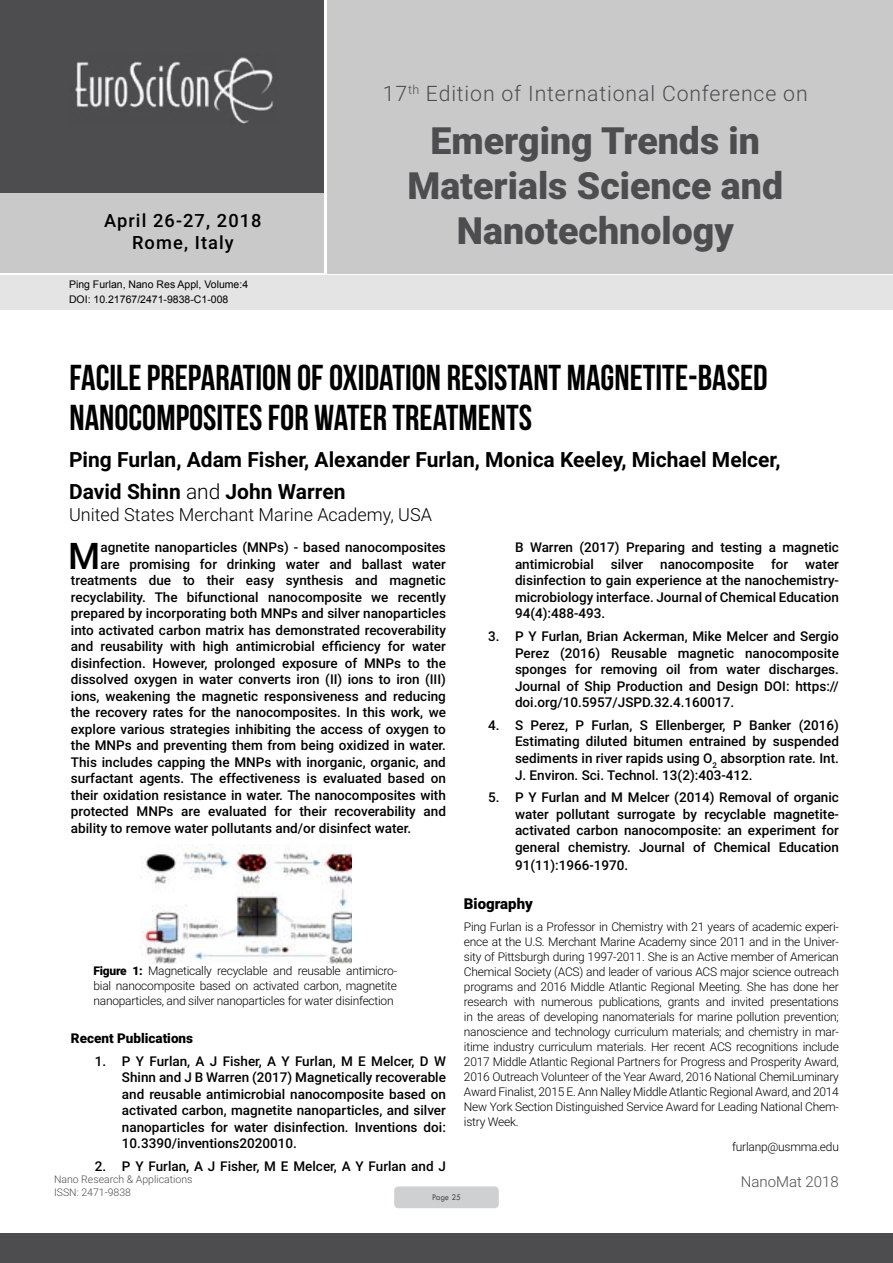
<style>
.page{position:relative;width:893px;height:1263px;background:#fff}
.page>*{position:absolute;margin:0;border:0;box-sizing:border-box;transform-origin:0 0}
.t1{font:900 37.5px/45px "Roboto";color:#4d4d4f;text-align:center}
.t2{font:500 36.75px "Roboto";color:#000}
.t3{font:36px/39.6px "Bebas Neue";color:#000}
.t4{font:300 21.3px "Roboto";letter-spacing:.04em;color:#4d4d4f}
.t5{font:700 21px/32.4px "Roboto";color:#000}
.t6{font:500 18.3px/21.9px "Roboto";letter-spacing:.06em;color:#000;text-align:center}
.t7{font:300 18px "Roboto";color:#000}
.t8{font:300 15px "Roboto";color:#4d4d4f}
.t9{font:900 15px "Roboto";color:#000}
.t10{font:500 13.5px/16.5px "Roboto";color:#000;text-align:justify}
.t11{font:900 13.5px "Roboto";color:#000}
.t12{font:300 12px/15px "Roboto";letter-spacing:-.02em;color:#000;text-align:justify}
.t13{font:10.5px/14.4px "Arial";color:#000}
.t14{font:300 10.5px "Roboto";color:#4d4d4f}
.t15{font:9px "Tw Cen";letter-spacing:-.02em;color:#4d4d4f;scale:.95 1}
.s1{font-weight:300}
.s2{font-weight:900}
</style>
<div class="page">
<div style="left:0;top:0;width:323px;height:193px;background:#4d4d4f"></div>
<div style="left:1px;top:193px;width:323px;height:80px;background:#c9c9ca"></div>
<div style="left:327px;top:0;width:566px;height:273px;background:#c9c9ca"></div>
<img style="left:75px;top:57px;width:199px;height:67px">
<div style="left:0;top:1233px;width:893px;height:30px;background:#4d4d4f"></div>
<div style="left:1px;top:275px;width:892px;height:35px;background:#e4e4e4"></div>
<div style="left:394px;top:1186px;width:105px;height:22px;background:#cfd0d2;border-radius:4px"></div>
<img style="left:140px;top:844px;width:211px;height:119px">
<h3 class="t6" style="left:104px;top:209px;width:159px">April 26-27, 2018<br>Rome, Italy</h3>
<p class="t13" style="left:69px;top:278px;width:181px">Ping Furlan, Nano Res Appl, Volume:4<br>DOI: 10.21767/2471-9838-C1-008</p>
<h3 class="t4" style="left:383px;top:78px;width:426px">17<sup>th</sup> Edition of International Conference on</h3>
<h1 class="t1" style="left:407px;top:117px;width:377px">Emerging Trends in<br>Materials Science and<br>Nanotechnology</h1>
<h3 class="t3" style="left:69px;top:358px;width:700px">FACILE PREPARATION OF OXIDATION RESISTANT MAGNETITE-BASED<br>NANOCOMPOSITES FOR WATER TREATMENTS</h3>
<h3 class="t5" style="left:69px;top:442px;width:713px">Ping Furlan, Adam Fisher, Alexander Furlan, Monica Keeley, Michael Melcer,<br>David Shinn <span class="s1">and</span> John Warren</h3>
<h3 class="t7" style="left:69px;top:502px;width:364px">United States Merchant Marine Academy, USA</h3>
<h2 class="t2" style="left:68px;top:530px;width:34px">M</h2>
<p class="t10" style="left:100px;top:539px;width:347px">agnetite nanoparticles (MNPs) - based nanocomposites</p>
<p class="t10" style="left:100px;top:555px;width:347px">are promising for drinking water and ballast water</p>
<p class="t10" style="left:71px;top:572px;width:376px">treatments due to their easy synthesis and magnetic</p>
<p class="t10" style="left:71px;top:588px;width:376px">recyclability. The bifunctional nanocomposite we recently</p>
<p class="t10" style="left:71px;top:605px;width:376px">prepared by incorporating both MNPs and silver nanoparticles</p>
<p class="t10" style="left:71px;top:621px;width:376px">into activated carbon matrix has demonstrated recoverability</p>
<p class="t10" style="left:71px;top:638px;width:376px">and reusability with high antimicrobial efficiency for water</p>
<p class="t10" style="left:71px;top:654px;width:376px">disinfection. However, prolonged exposure of MNPs to the</p>
<p class="t10" style="left:71px;top:671px;width:376px">dissolved oxygen in water converts iron (II) ions to iron (III)</p>
<p class="t10" style="left:71px;top:687px;width:376px">ions, weakening the magnetic responsiveness and reducing</p>
<p class="t10" style="left:71px;top:704px;width:376px">the recovery rates for the nanocomposites. In this work, we</p>
<p class="t10" style="left:71px;top:720px;width:376px">explore various strategies inhibiting the access of oxygen to</p>
<p class="t10" style="left:71px;top:737px;width:376px">the MNPs and preventing them from being oxidized in water.</p>
<p class="t10" style="left:71px;top:753px;width:376px">This includes capping the MNPs with inorganic, organic, and</p>
<p class="t10" style="left:71px;top:770px;width:376px">surfactant agents. The effectiveness is evaluated based on</p>
<p class="t10" style="left:71px;top:786px;width:376px">their oxidation resistance in water. The nanocomposites with</p>
<p class="t10" style="left:71px;top:803px;width:376px">protected MNPs are evaluated for their recoverability and</p>
<p class="t10" style="left:71px;top:819px;width:342px">ability to remove water pollutants and/or disinfect water.</p>
<p class="t12" style="left:94px;top:962px;width:305px"><span class="s2">Figure 1:</span> Magnetically recyclable and reusable antimicro&shy;bial nanocomposite based on activated carbon, magnetite nanoparticles, and silver nanoparticles for water disinfection</p>
<p class="t11" style="left:71px;top:1029px;width:124px">Recent Publications</p>
<p class="t10" style="left:122px;top:1052px;width:325px;text-indent:-27px">1. P Y Furlan, A J Fisher, A Y Furlan, M E Melcer, D W Shinn and J B Warren (2017) Magnetically recoverable and reusable antimicrobial nanocomposite based on activated carbon, magnetite nanoparticles, and silver nanoparticles for water disinfection. Inventions doi:<br>10.3390/inventions2020010.</p>
<p class="t10" style="left:95px;top:1158px;width:352px">2. P Y Furlan, A J Fisher, M E Melcer, A Y Furlan and J</p>
<p class="t10" style="left:515px;top:539px;width:325px">B Warren (2017) Preparing and testing a magnetic antimicrobial</p>
<p class="t10" style="left:611px;top:555px;width:145px">silver nanocomposite</p>
<p class="t10" style="left:771px;top:555px;width:19px">for</p>
<p class="t10" style="left:515px;top:555px;width:325px;text-indent:290px">water disinfection to gain experience at the nanochemistry&shy;microbiology interface. Journal of Chemical Education 94(4):488-493.</p>
<p class="t10" style="left:515px;top:627px;width:325px;text-indent:-27px">3. P Y Furlan, Brian Ackerman, Mike Melcer and Sergio Perez (2016) Reusable magnetic nanocomposite sponges for removing oil from water discharges.<br>Journal of Ship Production and Design DOI: https:// doi.org/10.5957/JSPD.32.4.160017.</p>
<p class="t10" style="left:515px;top:716px;width:325px;text-indent:-27px">4. S Perez, P Furlan, S Ellenberger, P Banker (2016)<br>Estimating diluted bitumen entrained by suspended sediments in river rapids using O<sub>2</sub> absorption rate. Int.<br>J. Environ. Sci. Technol. 13(2):403-412.</p>
<p class="t10" style="left:515px;top:789px;width:325px;text-indent:-27px">5. P Y Furlan and M Melcer (2014) Removal of organic water pollutant surrogate by recyclable magnetite&shy;activated carbon nanocomposite: an experiment for general chemistry. Journal of Chemical Education</p>
<p class="t10" style="left:515px;top:856px;width:115px">91(11):1966-1970.</p>
<p class="t9" style="left:464px;top:893px;width:70px">Biography</p>
<p class="t12" style="left:464px;top:918px;width:376px">Ping Furlan is a Professor in Chemistry with 21 years of academic experi&shy;ence at the U.S. Merchant Marine Academy since 2011 and in the Univer&shy;sity of Pittsburgh during 1997-2011. She is an Active member of American Chemical Society (ACS) and leader of various ACS major science outreach programs and 2016 Middle Atlantic Regional Meeting. She has done her research with numerous publications, grants and invited presentations in the areas of developing nanomaterials for marine pollution prevention; nanoscience and technology curriculum materials; and chemistry in mar&shy;itime industry curriculum materials. Her recent ACS recognitions include 2017 Middle Atlantic Regional Partners for Progress and Prosperity Award, 2016 Outreach Volunteer of the Year Award, 2016 National ChemiLuminary Award Finalist, 2015 E. Ann Nalley Middle Atlantic Regional Award, and 2014<br>New York Section Distinguished Service Award for Leading National Chem&shy;istry Week.</p>
<p class="t12" style="left:732px;top:1139px;width:108px">furlanp@usmma.edu</p>
<p class="t14" style="left:54px;top:1172px;width:140px">Nano Research &amp; Applications</p>
<p class="t8" style="left:741px;top:1171px;width:100px">NanoMat 2018</p>
<p class="t14" style="left:54px;top:1185px;width:78px">ISSN: 2471-9838</p>
<p class="t15" style="left:432px;top:1192px;width:32px">Page 25</p>
</div>
